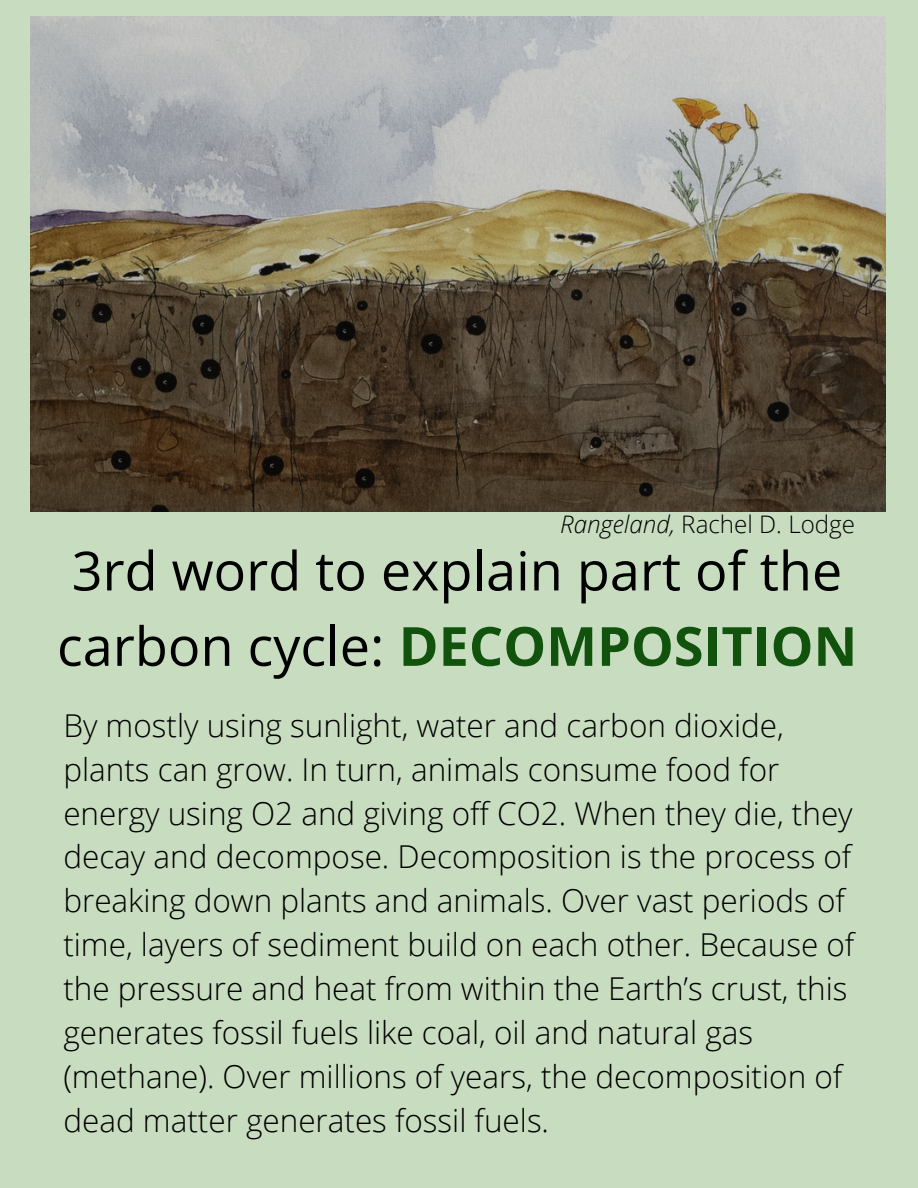
<style>
.page{position:relative;width:918px;height:1188px;background:#c8ddc0}
.page>*{position:absolute;margin:0;border:0;box-sizing:border-box;transform-origin:0 0}
.t1{font:54px/75.3px "Open Sans";color:#000}
.t2{font:300 31.5px/43.8px "Open Sans";color:#000}
.t3{font:300 24.15px "Open Sans";color:#000}
.s1{font-style:italic}
.s2{font-weight:700;color:#11520c}
</style>
<div class="page">
<img style="left:30px;top:16px;width:855px;height:495px">
<p class="t3" style="left:560px;top:508px;width:296px"><span class="s1">Rangeland,</span> Rachel D. Lodge</p>
<h1 class="t1" style="left:57px;top:532px;width:802px">3rd word to explain part of the carbon cycle: <span class="s2">DECOMPOSITION</span></h1>
<p class="t2" style="left:63px;top:703px;width:793px">By mostly using sunlight, water and carbon dioxide, plants can grow. In turn, animals consume food for energy using O2 and giving off CO2. When they die, they decay and decompose. Decomposition is the process of breaking down plants and animals. Over vast periods of time, layers of sediment build on each other. Because of the pressure and heat from within the Earth’s crust, this generates fossil fuels like coal, oil and natural gas (methane). Over millions of years, the decomposition of dead matter generates fossil fuels.</p>
</div>
